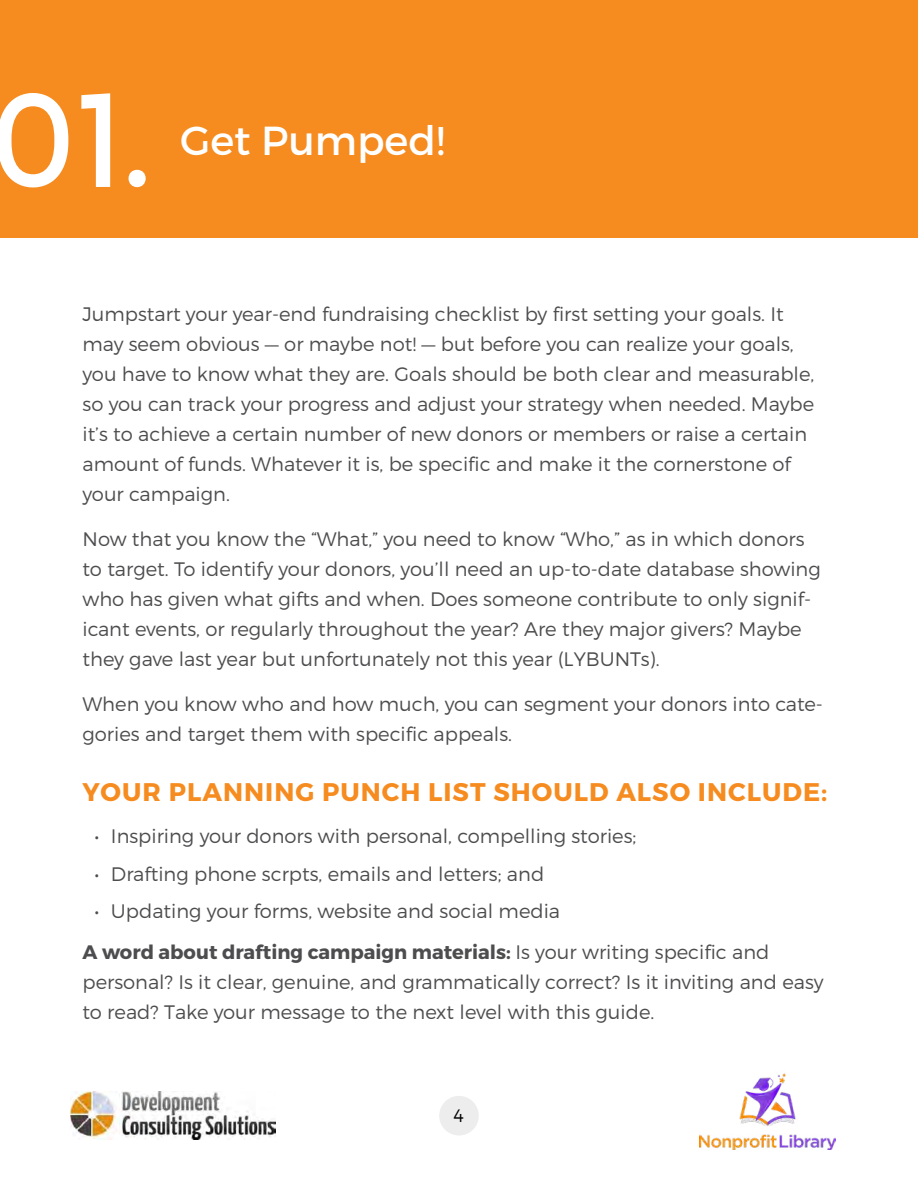
<style>
.page{position:relative;width:918px;height:1188px;background:#fff}
.page>*{position:absolute;margin:0;border:0;box-sizing:border-box;transform-origin:0 0}
.t1{font:500 146.7px "Affogato";color:#fff}
.t2{font:40.5px "Montserrat";color:#fff}
.t3{font:700 25.5px "Montserrat";letter-spacing:.04em;color:#f68b1f}
.t4{font:300 19.5px/30px "Montserrat";color:#4d4d4f}
.t5{font:300 18px "Montserrat";color:#000}
.s1{font-weight:700}
</style>
<div class="page">
<img style="left:71px;top:1092px;width:204px;height:48px">
<img style="left:700px;top:1073px;width:135px;height:77px">
<div style="left:439px;top:1096px;width:40px;height:40px;background:#ededee;border-radius:50%"></div>
<div style="left:0;top:0;width:918px;height:238px;background:#f68b1f"></div>
<h1 class="t1" style="left:-11px;top:47px;width:166px">01.</h1>
<h2 class="t2" style="left:180px;top:116px;width:266px">Get Pumped!</h2>
<p class="t4" style="left:82px;top:299px;width:733px">Jumpstart your year-end fundraising checklist by first setting your goals. It may seem obvious — or maybe not! — but before you can realize your goals, you have to know what they are. Goals should be both clear and measurable, so you can track your progress and adjust your strategy when needed. Maybe it’s to achieve a certain number of new donors or members or raise a certain amount of funds. Whatever it is, be specific and make it the cornerstone of your campaign.</p>
<p class="t4" style="left:82px;top:524px;width:740px">Now that you know the “What,” you need to know “Who,” as in which donors to target. To identify your donors, you’ll need an up-to-date database showing who has given what gifts and when. Does someone contribute to only signif&shy;icant events, or regularly throughout the year? Are they major givers? Maybe they gave last year but unfortunately not this year (LYBUNTs).</p>
<p class="t4" style="left:82px;top:689px;width:742px">When you know who and how much, you can segment your donors into cate&shy;gories and target them with specific appeals.</p>
<h3 class="t3" style="left:83px;top:776px;width:746px">YOUR PLANNING PUNCH LIST SHOULD ALSO INCLUDE:</h3>
<p class="t4" style="left:94px;top:821px;width:543px">• Inspiring your donors with personal, compelling stories;</p>
<p class="t4" style="left:94px;top:859px;width:451px">• Drafting phone scrpts, emails and letters; and</p>
<p class="t4" style="left:82px;top:891px;width:689px;line-height:40.5px;text-indent:12px">• Updating your forms, website and social media<br><span class="s1">A word about drafting campaign materials:</span> Is your writing specific and</p>
<p class="t4" style="left:82px;top:967px;width:743px">personal? Is it clear, genuine, and grammatically correct? Is it inviting and easy to read? Take your message to the next level with this guide.</p>
<p class="t5" style="left:454px;top:1105px;width:12px">4</p>
</div>
